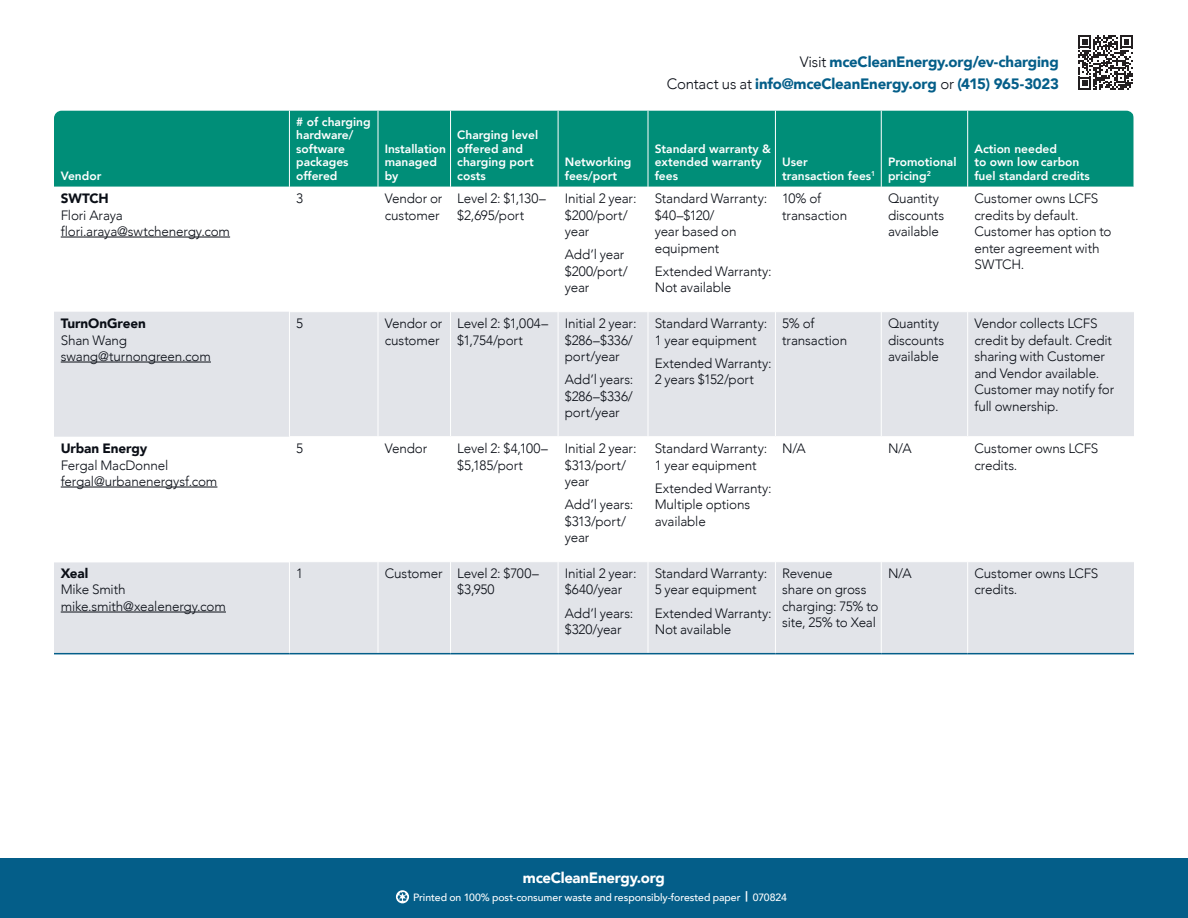
<style>
.page{position:relative;width:1188px;height:918px;background:#fff}
.page>*{position:absolute;margin:0;border:0;box-sizing:border-box;transform-origin:0 0}
.t1{font:900 15px/22.5px "Avenir";letter-spacing:-.015em;color:#045e89;text-align:right}
.t2{font:900 15px "Avenir";letter-spacing:-.02em;color:#fff}
.Body__10_pt{font:300 13.5px/16.5px "Avenir";letter-spacing:-.01em;color:#0a0e16}
.achievement{font:800 12px/13.5px "Avenir";color:#fff}
.t3{font:500 10.5px "Avenir";letter-spacing:-.005em;color:#fff}
.s1{font-weight:900}
.s2{font-weight:300;color:#0a0e16}
</style>
<div class="page">
<svg style="left:1078px;top:35px;width:55px;height:55px"></svg>
<div style="left:54px;top:111px;width:1080px;height:76px;background:#008e78"></div>
<div style="left:0;top:859px;width:1188px;height:59px;background:#045e89"></div>
<svg style="left:396px;top:890px;width:13px;height:13px"></svg>
<svg style="left:54px;top:312px;width:1080px;height:341px;fill:#e2e4e9"></svg>
<hr style="left:289px;top:312px;width:1px;height:124px;background:#fff">
<hr style="left:378px;top:312px;width:1px;height:124px;background:#fff">
<hr style="left:450px;top:312px;width:1px;height:124px;background:#fff">
<hr style="left:558px;top:312px;width:1px;height:124px;background:#fff">
<hr style="left:648px;top:312px;width:1px;height:124px;background:#fff">
<hr style="left:775px;top:312px;width:1px;height:124px;background:#fff">
<hr style="left:881px;top:312px;width:1px;height:124px;background:#fff">
<hr style="left:967px;top:312px;width:1px;height:124px;background:#fff">
<hr style="left:289px;top:436px;width:89px;height:1px;background:#fff">
<hr style="left:289px;top:437px;width:1px;height:124px;background:#fff">
<hr style="left:378px;top:436px;width:73px;height:1px;background:#fff">
<hr style="left:378px;top:437px;width:1px;height:124px;background:#fff">
<hr style="left:451px;top:436px;width:107px;height:1px;background:#fff">
<hr style="left:450px;top:437px;width:1px;height:124px;background:#fff">
<hr style="left:558px;top:436px;width:90px;height:1px;background:#fff">
<hr style="left:558px;top:437px;width:1px;height:124px;background:#fff">
<hr style="left:648px;top:436px;width:127px;height:1px;background:#fff">
<hr style="left:648px;top:437px;width:1px;height:124px;background:#fff">
<hr style="left:775px;top:436px;width:106px;height:1px;background:#fff">
<hr style="left:775px;top:437px;width:1px;height:124px;background:#fff">
<hr style="left:881px;top:436px;width:87px;height:1px;background:#fff">
<hr style="left:881px;top:437px;width:1px;height:124px;background:#fff">
<hr style="left:968px;top:436px;width:166px;height:1px;background:#fff">
<hr style="left:967px;top:437px;width:1px;height:124px;background:#fff">
<hr style="left:289px;top:561px;width:89px;height:1px;background:#fff">
<hr style="left:289px;top:562px;width:1px;height:91px;background:#fff">
<hr style="left:378px;top:561px;width:73px;height:1px;background:#fff">
<hr style="left:378px;top:562px;width:1px;height:91px;background:#fff">
<hr style="left:451px;top:561px;width:107px;height:1px;background:#fff">
<hr style="left:450px;top:562px;width:1px;height:91px;background:#fff">
<hr style="left:558px;top:561px;width:90px;height:1px;background:#fff">
<hr style="left:558px;top:562px;width:1px;height:91px;background:#fff">
<hr style="left:648px;top:561px;width:127px;height:1px;background:#fff">
<hr style="left:648px;top:562px;width:1px;height:91px;background:#fff">
<hr style="left:775px;top:561px;width:106px;height:1px;background:#fff">
<hr style="left:775px;top:562px;width:1px;height:91px;background:#fff">
<hr style="left:881px;top:561px;width:87px;height:1px;background:#fff">
<hr style="left:881px;top:562px;width:1px;height:91px;background:#fff">
<hr style="left:968px;top:561px;width:166px;height:1px;background:#fff">
<hr style="left:967px;top:562px;width:1px;height:91px;background:#fff">
<hr style="left:54px;top:561px;width:235px;height:1px;background:#fff">
<hr style="left:54px;top:653px;width:235px;height:1px;background:#045e89">
<hr style="left:289px;top:653px;width:89px;height:1px;background:#045e89">
<hr style="left:378px;top:653px;width:73px;height:1px;background:#045e89">
<hr style="left:451px;top:653px;width:107px;height:1px;background:#045e89">
<hr style="left:558px;top:653px;width:90px;height:1px;background:#045e89">
<hr style="left:648px;top:653px;width:127px;height:1px;background:#045e89">
<hr style="left:775px;top:653px;width:106px;height:1px;background:#045e89">
<hr style="left:881px;top:653px;width:87px;height:1px;background:#045e89">
<hr style="left:968px;top:653px;width:166px;height:1px;background:#045e89">
<hr style="left:289px;top:111px;width:1px;height:76px;background:#fff">
<hr style="left:378px;top:111px;width:1px;height:76px;background:#fff">
<hr style="left:450px;top:111px;width:1px;height:76px;background:#fff">
<hr style="left:558px;top:111px;width:1px;height:76px;background:#fff">
<hr style="left:648px;top:111px;width:1px;height:76px;background:#fff">
<hr style="left:775px;top:111px;width:1px;height:76px;background:#fff">
<hr style="left:881px;top:111px;width:1px;height:76px;background:#fff">
<hr style="left:967px;top:111px;width:1px;height:76px;background:#fff">
<hr style="left:61px;top:237px;width:169px;height:1px;background:#0a0e16">
<hr style="left:61px;top:362px;width:150px;height:1px;background:#0a0e16">
<hr style="left:61px;top:487px;width:156px;height:1px;background:#0a0e16">
<hr style="left:61px;top:612px;width:165px;height:1px;background:#0a0e16">
<p class="achievement" style="left:61px;top:169px;width:42px">Vendor</p>
<p class="achievement" style="left:296px;top:115px;width:76px"># of charging hardware/ software packages offered</p>
<p class="achievement" style="left:385px;top:142px;width:63px">Installation</p>
<p class="achievement" style="left:385px;top:156px;width:54px">managed by</p>
<p class="achievement" style="left:457px;top:129px;width:82px">Charging level offered and charging port costs</p>
<p class="achievement" style="left:565px;top:156px;width:68px">Networking fees/port</p>
<p class="Body__10_pt" style="left:61px;top:190px;width:171px"><span class="s1">SWTCH<br></span>Flori Araya flori.araya@swtchenergy.com</p>
<p class="Body__10_pt" style="left:296px;top:190px;width:9px">3</p>
<p class="Body__10_pt" style="left:385px;top:190px;width:59px">Vendor or customer</p>
<p class="Body__10_pt" style="left:457px;top:190px;width:90px">Level 2: $1,130– $2,695/port</p>
<p class="Body__10_pt" style="left:565px;top:190px;width:73px">Initial 2 year: $200/port/ year</p>
<p class="Body__10_pt" style="left:565px;top:246px;width:65px">Add’l year $200/port/ year</p>
<p class="Body__10_pt" style="left:61px;top:315px;width:152px"><span class="s1">TurnOnGreen<br></span>Shan Wang swang@turnongreen.com</p>
<p class="Body__10_pt" style="left:296px;top:315px;width:9px">5</p>
<p class="Body__10_pt" style="left:385px;top:315px;width:59px">Vendor or customer</p>
<p class="Body__10_pt" style="left:457px;top:315px;width:92px">Level 2: $1,004– $1,754/port</p>
<p class="Body__10_pt" style="left:565px;top:315px;width:73px">Initial 2 year: $286–$336/ port/year</p>
<p class="Body__10_pt" style="left:565px;top:371px;width:70px;text-align:justify">Add’l years: $286–$336/ port/year</p>
<p class="Body__10_pt" style="left:61px;top:440px;width:158px"><span class="s1">Urban Energy<br></span>Fergal MacDonnel fergal@urbanenergysf.com</p>
<p class="Body__10_pt" style="left:296px;top:440px;width:9px">5</p>
<p class="Body__10_pt" style="left:385px;top:440px;width:44px">Vendor</p>
<p class="Body__10_pt" style="left:457px;top:440px;width:92px">Level 2: $4,100– $5,185/port</p>
<p class="Body__10_pt" style="left:565px;top:440px;width:73px">Initial 2 year: $313/port/ year</p>
<p class="Body__10_pt" style="left:565px;top:496px;width:70px">Add’l years: $313/port/ year</p>
<p class="Body__10_pt" style="left:61px;top:565px;width:167px"><span class="s1">Xeal<br></span>Mike Smith mike.smith@xealenergy.com</p>
<p class="Body__10_pt" style="left:296px;top:565px;width:9px">1</p>
<p class="Body__10_pt" style="left:385px;top:565px;width:59px">Customer</p>
<p class="Body__10_pt" style="left:457px;top:565px;width:83px">Level 2: $700– $3,950</p>
<p class="Body__10_pt" style="left:565px;top:565px;width:73px">Initial 2 year: $640/year</p>
<p class="Body__10_pt" style="left:565px;top:605px;width:70px">Add’l years: $320/year</p>
<p class="t1" style="left:667px;top:50px;width:394px"><span class="s2">Visit</span> mceCleanEnergy.org/ev-charging<br><span class="s2">Contact us at</span> info@mceCleanEnergy.org <span class="s2">or</span> (415) 965-3023</p>
<p class="achievement" style="left:655px;top:142px;width:118px">Standard warranty &amp; extended warranty fees</p>
<p class="Body__10_pt" style="left:655px;top:190px;width:114px">Standard Warranty: $40–$120/<br>year based on equipment</p>
<p class="Body__10_pt" style="left:655px;top:263px;width:118px">Extended Warranty:<br>Not available</p>
<p class="Body__10_pt" style="left:655px;top:315px;width:114px">Standard Warranty:<br>1 year equipment</p>
<p class="Body__10_pt" style="left:655px;top:355px;width:118px">Extended Warranty:<br>2 years $152/port</p>
<p class="achievement" style="left:782px;top:156px;width:95px">User<br>transaction fees<sup>1</sup></p>
<p class="achievement" style="left:888px;top:156px;width:70px">Promotional pricing<sup>2</sup></p>
<p class="achievement" style="left:974px;top:142px;width:117px">Action needed<br>to own low carbon fuel standard credits</p>
<p class="Body__10_pt" style="left:782px;top:190px;width:67px">10% of transaction</p>
<p class="Body__10_pt" style="left:888px;top:190px;width:58px">Quantity discounts available</p>
<p class="Body__10_pt" style="left:974px;top:190px;width:139px">Customer owns LCFS credits by default.<br>Customer has option to enter agreement with<br>SWTCH.</p>
<p class="Body__10_pt" style="left:782px;top:315px;width:67px">5% of transaction</p>
<p class="Body__10_pt" style="left:888px;top:315px;width:58px">Quantity discounts available</p>
<p class="Body__10_pt" style="left:974px;top:315px;width:141px">Vendor collects LCFS credit by default. Credit sharing with Customer and Vendor available.<br>Customer may notify for full ownership.</p>
<p class="Body__10_pt" style="left:655px;top:440px;width:114px">Standard Warranty:<br>1 year equipment</p>
<p class="Body__10_pt" style="left:655px;top:480px;width:118px">Extended Warranty:<br>Multiple options available</p>
<p class="Body__10_pt" style="left:782px;top:440px;width:25px">N/A</p>
<p class="Body__10_pt" style="left:888px;top:440px;width:25px">N/A</p>
<p class="Body__10_pt" style="left:974px;top:440px;width:126px">Customer owns LCFS credits.</p>
<p class="Body__10_pt" style="left:655px;top:565px;width:114px">Standard Warranty:<br>5 year equipment</p>
<p class="Body__10_pt" style="left:655px;top:605px;width:118px">Extended Warranty:<br>Not available</p>
<p class="Body__10_pt" style="left:782px;top:565px;width:98px">Revenue<br>share on gross charging: 75% to site, 25% to Xeal</p>
<p class="Body__10_pt" style="left:888px;top:565px;width:25px">N/A</p>
<p class="Body__10_pt" style="left:974px;top:565px;width:126px">Customer owns LCFS credits.</p>
<p class="t2" style="left:523px;top:865px;width:144px">mceCleanEnergy.org</p>
<p class="t3" style="left:413px;top:888px;width:375px">Printed on 100% post-consumer waste and responsibly-forested paper <span class="s1">|</span> 070824</p>
</div>
